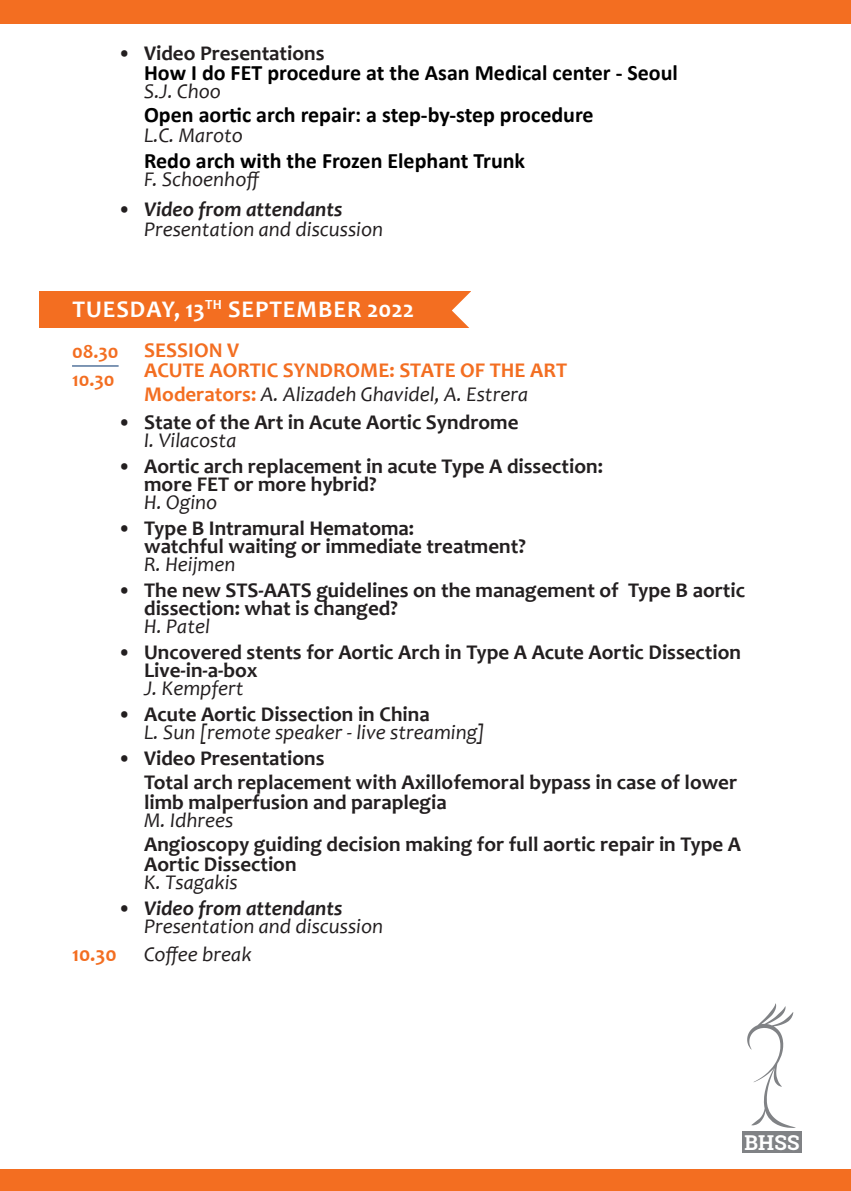
<style>
.page{position:relative;width:851px;height:1191px;background:#fff}
.page>*{position:absolute;margin:0;border:0;box-sizing:border-box;transform-origin:0 0}
.t1{font:700 24px "Candara";letter-spacing:.04em;color:#fff}
.t2{font:700 22px "Calibri";color:#000}
.t3{font:700 21px/18px "Candara";color:#231f20}
.t4{font:italic 21px/18px "Candara";color:#231f20}
.t5{font:700 21px/20px "Candara";color:#f36e21}
.t6{font:700 20.6px "Roboto Slab";color:#fff}
.t7{font:700 20px "Candara";color:#f36e21}
.s1{font-weight:400}
.s2{font-style:normal}
.s3{font-weight:700}
.s4{font-weight:700;font-style:normal;color:#f36e21}
.s5{font-weight:400;font-style:italic}
.s6{font-weight:700;font-style:normal}
</style>
<div class="page">
<div style="left:40px;top:291px;width:431px;height:37px;background:#f36e21"></div>
<svg style="left:452px;top:291px;width:19px;height:37px"></svg>
<hr style="left:72px;top:365px;width:47px;height:1px;background:#1f497d">
<div style="left:0;top:0;width:850px;height:23px;background:#f36e21"></div>
<div style="left:0;top:1169px;width:850px;height:22px;background:#f36e21"></div>
<svg style="left:747px;top:1003px;width:48px;height:125px"></svg>
<div style="left:742px;top:1131px;width:59px;height:21px;background:#808285"></div>
<p class="t3" style="left:117px;top:44px;width:209px"><span class="s1">•</span> Video Presentations</p>
<p class="t2" style="left:144px;top:59px;width:535px">How I do FET procedure at the Asan Medical center - Seoul</p>
<p class="t4" style="left:144px;top:82px;width:78px">S.J. Choo</p>
<p class="t2" style="left:144px;top:101px;width:451px">Open aortic arch repair: a step-by-step procedure</p>
<p class="t4" style="left:144px;top:126px;width:100px">L.C. Maroto</p>
<p class="t2" style="left:144px;top:147px;width:382px">Redo arch with the Frozen Elephant Trunk</p>
<p class="t4" style="left:144px;top:170px;width:117px">F. Schoenhoff</p>
<p class="t4" style="left:144px;top:199px;width:240px;line-height:20px;text-indent:-27px"><span class="s2">•</span> <span class="s3">Video from attendants<br></span>Presentation and discussion</p>
<p class="t1" style="left:72px;top:294px;width:343px">TUESDAY, 13<sup>TH</sup> SEPTEMBER 2022</p>
<p class="t5" style="left:144px;top:340px;width:424px">SESSION V<br>ACUTE AORTIC SYNDROME: STATE OF THE ART</p>
<p class="t4" style="left:144px;top:385px;width:385px"><span class="s4">Moderators:</span> A. Alizadeh Ghavidel, A. Estrera</p>
<p class="t3" style="left:144px;top:413px;width:376px;text-indent:-27px"><span class="s1">•</span> State of the Art in Acute Aortic Syndrome<br><span class="s5">I. Vilacosta</span></p>
<p class="t3" style="left:144px;top:457px;width:460px;text-indent:-27px"><span class="s1">•</span> Aortic arch replacement in acute Type A dissection: more FET or more hybrid?<br><span class="s5">H. Ogino</span></p>
<p class="t3" style="left:144px;top:519px;width:383px;text-indent:-27px"><span class="s1">•</span> Type B Intramural Hematoma:<br>watchful waiting or immediate treatment?<br><span class="s5">R. Heijmen</span></p>
<p class="t3" style="left:144px;top:581px;width:602px;text-indent:-27px"><span class="s1">•</span> The new STS-AATS guidelines on the management of Type B aortic dissection: what is changed?<br><span class="s5">H. Patel</span></p>
<p class="t3" style="left:144px;top:643px;width:598px;text-indent:-27px"><span class="s1">•</span> Uncovered stents for Aortic Arch in Type A Acute Aortic Dissection<br>Live-in-a-box<br><span class="s5">J. Kempfert</span></p>
<p class="t4" style="left:144px;top:705px;width:342px;text-indent:-27px"><span class="s2">•</span> <span class="s6">Acute Aortic Dissection in China<br></span>L. Sun [remote speaker - live streaming]</p>
<p class="t3" style="left:117px;top:749px;width:209px"><span class="s1">•</span> Video Presentations</p>
<p class="t3" style="left:144px;top:772px;width:594px;line-height:20px">Total arch replacement with Axillofemoral bypass in case of lower limb malperfusion and paraplegia</p>
<p class="t3" style="left:144px;top:808px;width:598px;line-height:24px"><span class="s5">M. Idhrees<br></span>Angioscopy guiding decision making for full aortic repair in Type A</p>
<p class="t3" style="left:144px;top:855px;width:154px">Aortic Dissection<br><span class="s5">K. Tsagakis</span></p>
<p class="t4" style="left:144px;top:899px;width:240px;text-indent:-27px"><span class="s2">•</span> <span class="s3">Video from attendants<br></span>Presentation and discussion</p>
<p class="t5" style="left:72px;top:944px;width:46px">10.30</p>
<p class="t4" style="left:144px;top:945px;width:109px">Coffee break</p>
<p class="t7" style="left:72px;top:338px;width:48px">08.30</p>
<p class="t7" style="left:72px;top:366px;width:44px">10.30</p>
<p class="t6" style="left:744px;top:1128px;width:57px">BHSS</p>
</div>
